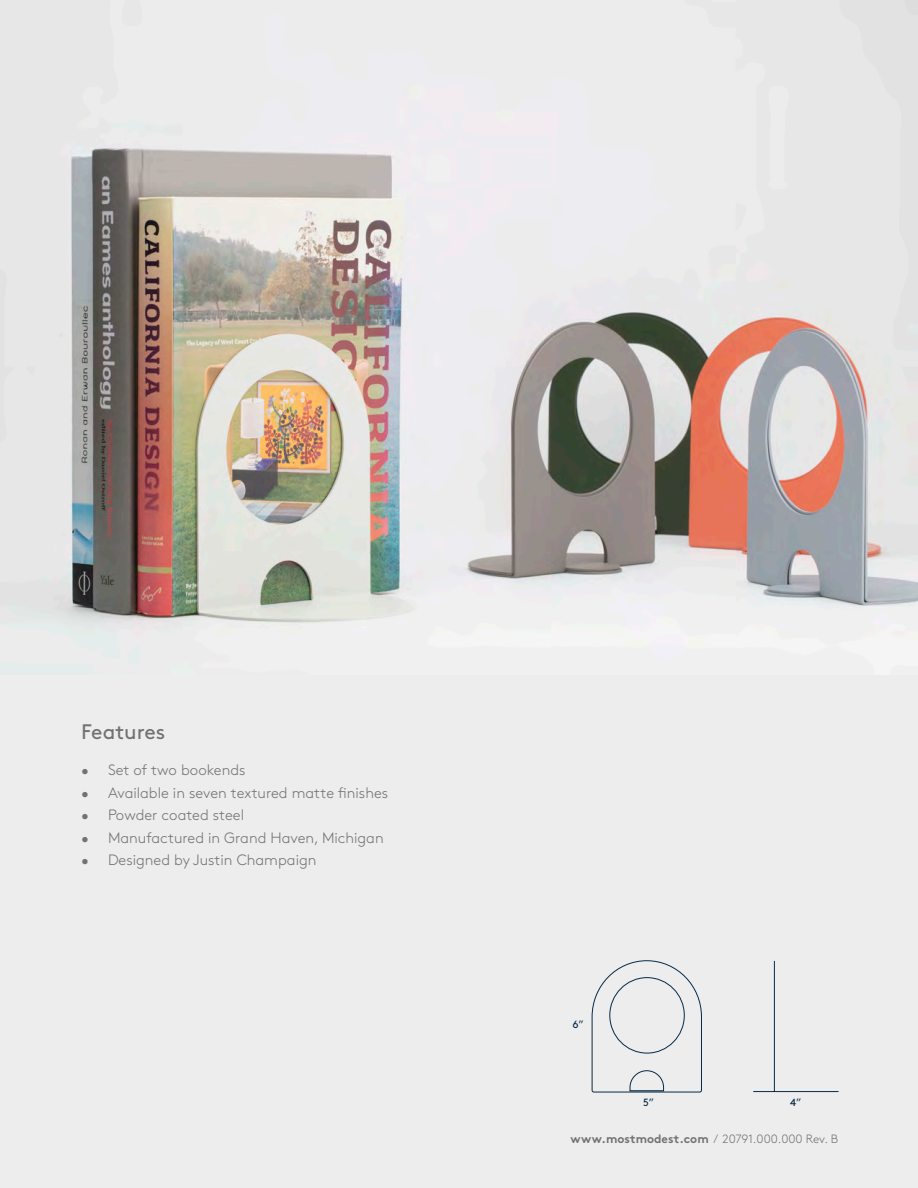
<style>
.page{position:relative;width:918px;height:1188px;background:#eeedee}
.page>*{position:absolute;margin:0;border:0;box-sizing:border-box;transform-origin:0 0}
.t1{font:21px "Brown";color:#717271}
.t2{font:300 15px "Brown";color:#717271}
.t3{font:300 12px "Brown";letter-spacing:-.005em;color:#717271}
.t4{font:10.5px "Brown";color:#052a47}
.s1{font-weight:700}
</style>
<div class="page">
<svg style="left:592px;top:961px;width:110px;height:131px"></svg>
<hr style="left:774px;top:961px;width:1px;height:131px;background:#052a47">
<hr style="left:754px;top:1091px;width:84px;height:1px;background:#052a47">
<img style="left:0;top:0;width:918px;height:628px">
<h1 class="t1" style="left:81px;top:716px;width:86px">Features</h1>
<p class="t2" style="left:81px;top:759px;width:166px">• Set of two bookends</p>
<p class="t2" style="left:81px;top:782px;width:309px">• Available in seven textured matte finishes</p>
<p class="t2" style="left:81px;top:804px;width:165px">• Powder coated steel</p>
<p class="t2" style="left:81px;top:827px;width:304px">• Manufactured in Grand Haven, Michigan</p>
<p class="t2" style="left:81px;top:849px;width:237px">• Designed by Justin Champaign</p>
<p class="t4" style="left:573px;top:1016px;width:13px">6”</p>
<p class="t4" style="left:643px;top:1094px;width:12px">5”</p>
<p class="t4" style="left:790px;top:1094px;width:13px">4”</p>
<p class="t3" style="left:571px;top:1130px;width:269px"><span class="s1">www.mostmodest.com</span> / 20791.000.000 Rev. B</p>
</div>
